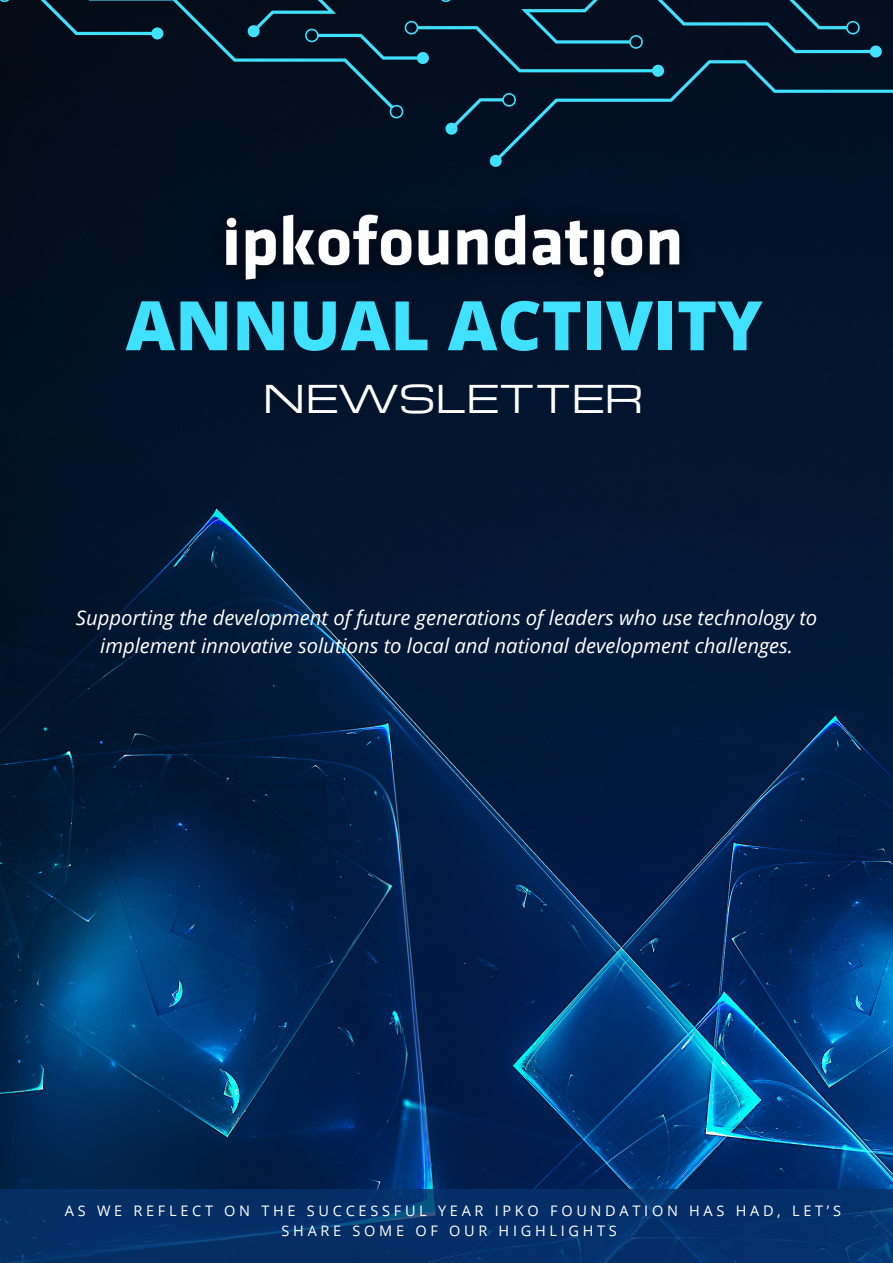
<style>
.page{position:relative;width:893px;height:1263px;background:#fff}
.page>*{position:absolute;margin:0;border:0;box-sizing:border-box;transform-origin:0 0}
.t1{font:800 68.25px "Open Sans";color:#40e1fe}
.t2{font:37.5px "Michroma";color:#fff}
.t3{font:italic 20.25px/28.1px "Open Sans";color:#fff;text-align:center}
.t4{font:14.48px/20.2px "Open Sans";letter-spacing:.255em;color:#fff;text-align:center}
</style>
<div class="page">
<img style="left:0;top:119px;width:893px;height:1070px">
<div style="left:0;top:0;width:193px;height:119px;background:#040d19"></div>
<svg style="left:0;top:0;width:163px;height:39px;background:#091e2b"></svg>
<svg style="left:193px;top:0;width:700px;height:167px;background:#061a2d"></svg>
<img style="left:208px;top:193px;width:490px;height:107px">
<div style="left:0;top:1189px;width:893px;height:74px;background:#07326c"></div>
<h1 class="t1" style="left:126px;top:277px;width:638px">ANNUAL ACTIVITY</h1>
<h2 class="t2" style="left:263px;top:370px;width:381px">NEWSLETTER</h2>
<p class="t3" style="left:76px;top:603px;width:743px">Supporting the development of future generations of leaders who use technology to implement innovative solutions to local and national development challenges.</p>
<p class="t4" style="left:65px;top:1200px;width:777px">AS WE REFLECT ON THE SUCCESSFUL YEAR IPKO FOUNDATION HAS HAD, LET’S<br>SHARE SOME OF OUR HIGHLIGHTS</p>
</div>
